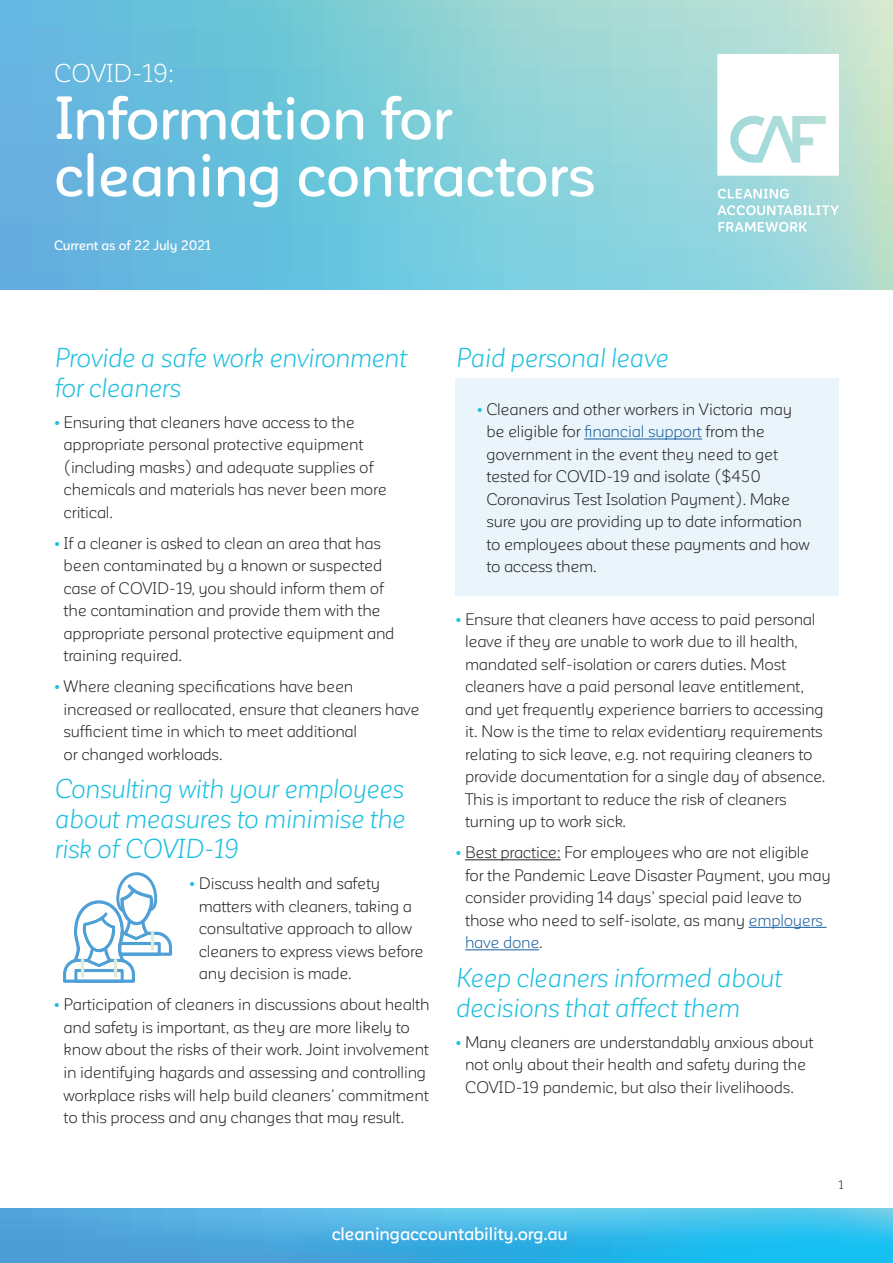
<style>
.page{position:relative;width:893px;height:1263px;background:#fff}
.page>*{position:absolute;margin:0;border:0;box-sizing:border-box;transform-origin:0 0}
.t1{font:500 60px/57px "Corporative Sans Rd Alt";letter-spacing:-.01em;color:#fff}
.t2{font:italic 27px/30px "Corporative Sans Rd Alt";letter-spacing:-.015em;color:#1cbfdf}
.t3{font:25.5px "Corporative Sans Rd Alt";letter-spacing:-.01em;color:#fff}
.t4{font:500 18px "Corporative Sans Rd Alt";letter-spacing:-.01em;color:#fff}
.t5{font:16.5px/22.5px "Corporative Sans Rd Alt";letter-spacing:-.015em;color:#231f20}
.t6{font:500 13.5px "Corporative Sans Rd Alt";letter-spacing:-.01em;color:#fff}
.t7{font:12px "Corporative Sans Rd Alt";color:#231f20}
.s1{font-weight:700;color:#1cbfdf}
.s2{color:#175d9e}
</style>
<div class="page">
<svg style="left:0;top:1209px;width:893px;height:54px;background:#41b3e4"></svg>
<div style="left:455px;top:378px;width:384px;height:218px;background:#e9f4fb"></div>
<hr style="left:584px;top:439px;width:118px;height:1px;background:#175d9e">
<hr style="left:465px;top:859px;width:96px;height:1px;background:#231f20">
<hr style="left:749px;top:927px;width:78px;height:1px;background:#175d9e">
<hr style="left:465px;top:949px;width:74px;height:1px;background:#175d9e">
<svg style="left:0;top:0;width:893px;height:290px;background:#81cada"></svg>
<svg style="left:717px;top:54px;width:122px;height:122px"></svg>
<svg style="left:718px;top:189px;width:71px;height:10px"></svg>
<svg style="left:718px;top:205px;width:121px;height:10px"></svg>
<svg style="left:718px;top:222px;width:88px;height:10px"></svg>
<svg style="left:63px;top:872px;width:109px;height:111px"></svg>
<hr style="left:114px;top:959px;width:3px;height:19px;background:#dbedd9;border-radius:2px">
<hr style="left:81px;top:959px;width:3px;height:19px;background:#dbedd9;border-radius:2px">
<hr style="left:151px;top:932px;width:3px;height:19px;background:#dbedd9;border-radius:2px">
<h3 class="t3" style="left:54px;top:59px;width:121px">COVID-19:</h3>
<h1 class="t1" style="left:54px;top:90px;width:543px">Information for cleaning contractors</h1>
<p class="t6" style="left:54px;top:238px;width:159px">Current as of 22 July 2021</p>
<h2 class="t2" style="left:54px;top:342px;width:354px">Provide a safe work environment for cleaners</h2>
<p class="t5" style="left:64px;top:411px;width:325px;text-indent:-10px"><span class="s1">•</span> Ensuring that cleaners have access to the appropriate personal protective equipment (including masks) and adequate supplies of chemicals and materials has never been more critical.</p>
<p class="t5" style="left:64px;top:532px;width:332px;text-indent:-10px"><span class="s1">•</span> If a cleaner is asked to clean an area that has been contaminated by a known or suspected case of COVID-19, you should inform them of the contamination and provide them with the appropriate personal protective equipment and training required.</p>
<p class="t5" style="left:64px;top:675px;width:358px;text-indent:-10px"><span class="s1">•</span> Where cleaning specifications have been increased or reallocated, ensure that cleaners have sufficient time in which to meet additional<br>or changed workloads.</p>
<h2 class="t2" style="left:54px;top:774px;width:352px;text-align:justify">Consulting with your employees about measures to minimise the risk of COVID-19</h2>
<p class="t5" style="left:199px;top:872px;width:226px;text-indent:-10px"><span class="s1">•</span> Discuss health and safety matters with cleaners, taking a consultative approach to allow cleaners to express views before any decision is made.</p>
<p class="t5" style="left:64px;top:993px;width:367px;text-indent:-10px"><span class="s1">•</span> Participation of cleaners in discussions about health and safety is important, as they are more likely to know about the risks of their work. Joint involvement in identifying hazards and assessing and controlling workplace risks will help build cleaners’ commitment to this process and any changes that may result.</p>
<h2 class="t2" style="left:455px;top:342px;width:214px">Paid personal leave</h2>
<p class="t5" style="left:486px;top:398px;width:325px;text-indent:-10px"><span class="s1">•</span> Cleaners and other workers in Victoria may be eligible for <span class="s2">financial support</span> from the government in the event they need to get tested for COVID-19 and isolate ($450<br>Coronavirus Test Isolation Payment). Make sure you are providing up to date information to employees about these payments and how to access them.</p>
<p class="t5" style="left:465px;top:608px;width:362px;text-indent:-10px"><span class="s1">•</span> Ensure that cleaners have access to paid personal leave if they are unable to work due to ill health, mandated self-isolation or carers duties. Most cleaners have a paid personal leave entitlement, and yet frequently experience barriers to accessing it. Now is the time to relax evidentiary requirements relating to sick leave, e.g. not requiring cleaners to provide documentation for a single day of absence.<br>This is important to reduce the risk of cleaners turning up to work sick.</p>
<p class="t5" style="left:465px;top:841px;width:367px;text-indent:-10px"><span class="s1">•</span> Best practice: For employees who are not eligible for the Pandemic Leave Disaster Payment, you may consider providing 14 days’ special paid leave to those who need to self-isolate, as many <span class="s2">employers have done</span>.</p>
<h2 class="t2" style="left:455px;top:962px;width:327px">Keep cleaners informed about decisions that affect them</h2>
<p class="t5" style="left:465px;top:1031px;width:350px;text-indent:-10px"><span class="s1">•</span> Many cleaners are understandably anxious about not only about their health and safety during the<br>COVID-19 pandemic, but also their livelihoods.</p>
<p class="t4" style="left:332px;top:1223px;width:237px">cleaningaccountability.org.au</p>
<p class="t7" style="left:839px;top:1178px;width:6px">1</p>
</div>
